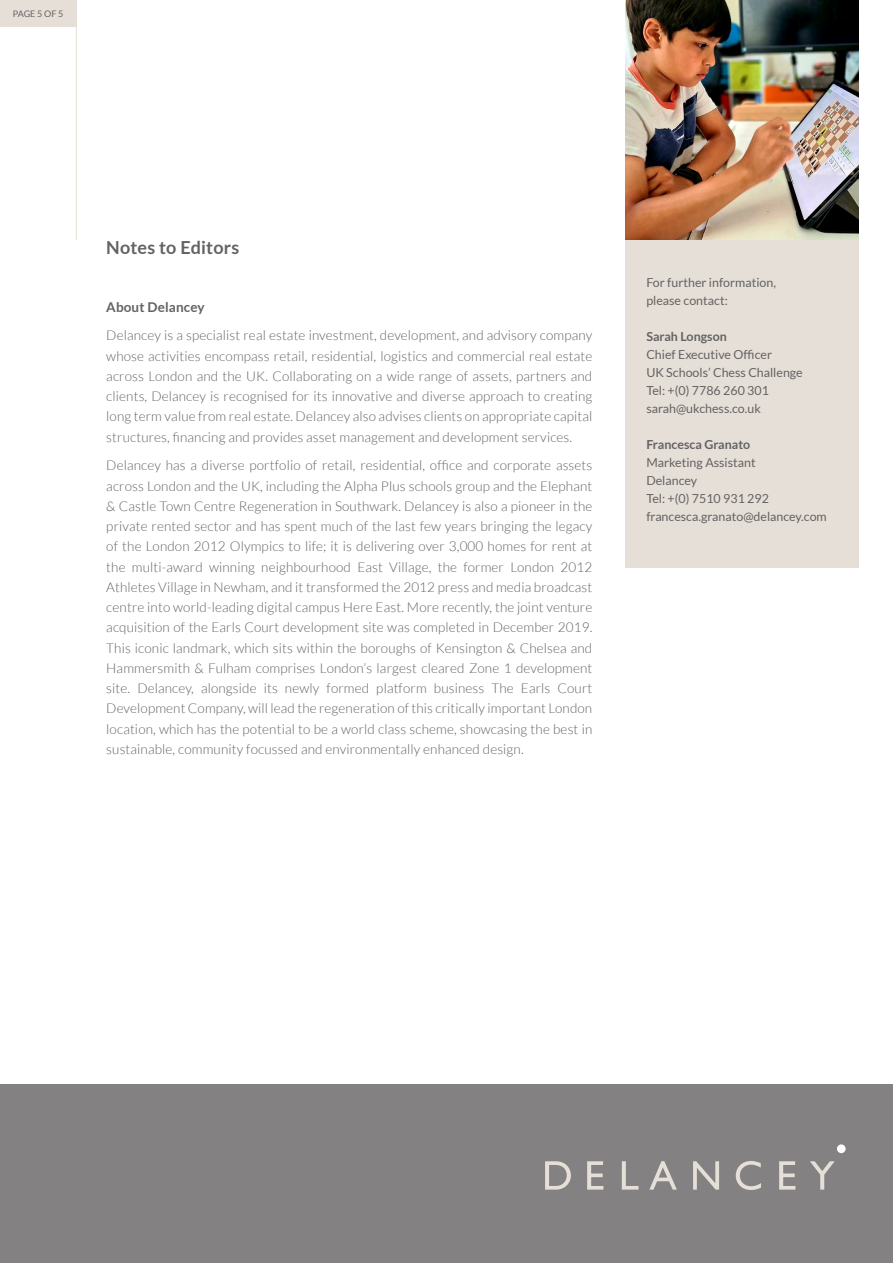
<style>
.page{position:relative;width:893px;height:1263px;background:#fff}
.page>*{position:absolute;margin:0;border:0;box-sizing:border-box;transform-origin:0 0}
.t1{font:700 18px "Lato";letter-spacing:.01em;color:#646263}
.t2{font:300 13.5px/20.2px "Lato";letter-spacing:.01em;color:#646263;text-align:justify}
.t3{font:700 13.5px "Lato";letter-spacing:.01em;color:#646263}
.t4{font:12.45px/18px "Lato";color:#646263}
.t5{font:700 12.45px "Lato";color:#646263}
.t6{font:9px "Lato";letter-spacing:-.01em;color:#646263}
</style>
<div class="page">
<div style="left:0;top:1084px;width:893px;height:179px;background:#838182"></div>
<div style="left:837px;top:1144px;width:9px;height:9px;background:#fff;border-radius:50%"></div>
<svg style="left:545px;top:1161px;width:26px;height:28px"></svg>
<svg style="left:587px;top:1161px;width:16px;height:28px"></svg>
<svg style="left:622px;top:1161px;width:16px;height:28px"></svg>
<svg style="left:649px;top:1161px;width:28px;height:28px"></svg>
<svg style="left:693px;top:1161px;width:26px;height:28px"></svg>
<svg style="left:736px;top:1161px;width:25px;height:29px"></svg>
<svg style="left:779px;top:1161px;width:16px;height:28px"></svg>
<svg style="left:810px;top:1161px;width:25px;height:28px"></svg>
<div style="left:0;top:0;width:76px;height:27px;background:#e5dfd7"></div>
<hr style="left:76px;top:0;width:1px;height:240px;background:#e5dfd7">
<div style="left:625px;top:239px;width:234px;height:269px;background:#e5dfd7"></div>
<div style="left:625px;top:256px;width:234px;height:312px;background:#e5dfd7"></div>
<img style="left:625px;top:0;width:234px;height:240px">
<p class="t6" style="left:13px;top:9px;width:52px">PAGE 5 OF 5</p>
<p class="t1" style="left:106px;top:237px;width:134px">Notes to Editors</p>
<p class="t3" style="left:106px;top:299px;width:100px">About Delancey</p>
<p class="t2" style="left:106px;top:325px;width:488px">Delancey is a specialist real estate investment, development, and advisory company whose activities encompass retail, residential, logistics and commercial real estate across London and the UK. Collaborating on a wide range of assets, partners and clients, Delancey is recognised for its innovative and diverse approach to creating long term value from real estate. Delancey also advises clients on appropriate capital structures, financing and provides asset management and development services.</p>
<p class="t2" style="left:106px;top:455px;width:488px">Delancey has a diverse portfolio of retail, residential, office and corporate assets across London and the UK, including the Alpha Plus schools group and the Elephant &amp; Castle Town Centre Regeneration in Southwark. Delancey is also a pioneer in the private rented sector and has spent much of the last few years bringing the legacy of the London 2012 Olympics to life; it is delivering over 3,000 homes for rent at the multi-award winning neighbourhood East Village, the former London 2012<br>Athletes Village in Newham, and it transformed the 2012 press and media broadcast centre into world-leading digital campus Here East. More recently, the joint venture acquisition of the Earls Court development site was completed in December 2019.<br>This iconic landmark, which sits within the boroughs of Kensington &amp; Chelsea and Hammersmith &amp; Fulham comprises London’s largest cleared Zone 1 development site. Delancey, alongside its newly formed platform business The Earls Court Development Company, will lead the regeneration of this critically important London location, which has the potential to be a world class scheme, showcasing the best in sustainable, community focussed and environmentally enhanced design.</p>
<p class="t4" style="left:646px;top:273px;width:131px">For further information, please contact:</p>
<p class="t5" style="left:646px;top:329px;width:82px">Sarah Longson</p>
<p class="t4" style="left:646px;top:345px;width:127px">Chief Executive Officer</p>
<p class="t4" style="left:646px;top:363px;width:158px">UK Schools’ Chess Challenge</p>
<p class="t4" style="left:646px;top:381px;width:124px">Tel: +(0) 7786 260 301</p>
<p class="t4" style="left:646px;top:399px;width:116px">sarah@ukchess.co.uk</p>
<p class="t5" style="left:646px;top:437px;width:105px">Francesca Granato</p>
<p class="t4" style="left:646px;top:453px;width:111px">Marketing Assistant</p>
<p class="t4" style="left:646px;top:471px;width:52px">Delancey</p>
<p class="t4" style="left:646px;top:489px;width:124px">Tel: +(0) 7510 931 292</p>
<p class="t4" style="left:646px;top:507px;width:182px">francesca.granato@delancey.com</p>
<p class="t4" style="left:646px;top:275px;width:83px">please contact:</p>
<p class="t4" style="left:646px;top:329px;width:111px">Marketing Assistant</p>
<p class="t4" style="left:646px;top:347px;width:52px">Delancey</p>
<p class="t4" style="left:646px;top:365px;width:173px">Tel: +44 (0)20 7448 1438<br>Email: ruth.chan@delancey.com</p>
<p class="t4" style="left:646px;top:437px;width:139px">Head of Communications</p>
<p class="t4" style="left:646px;top:455px;width:52px">Delancey</p>
</div>
